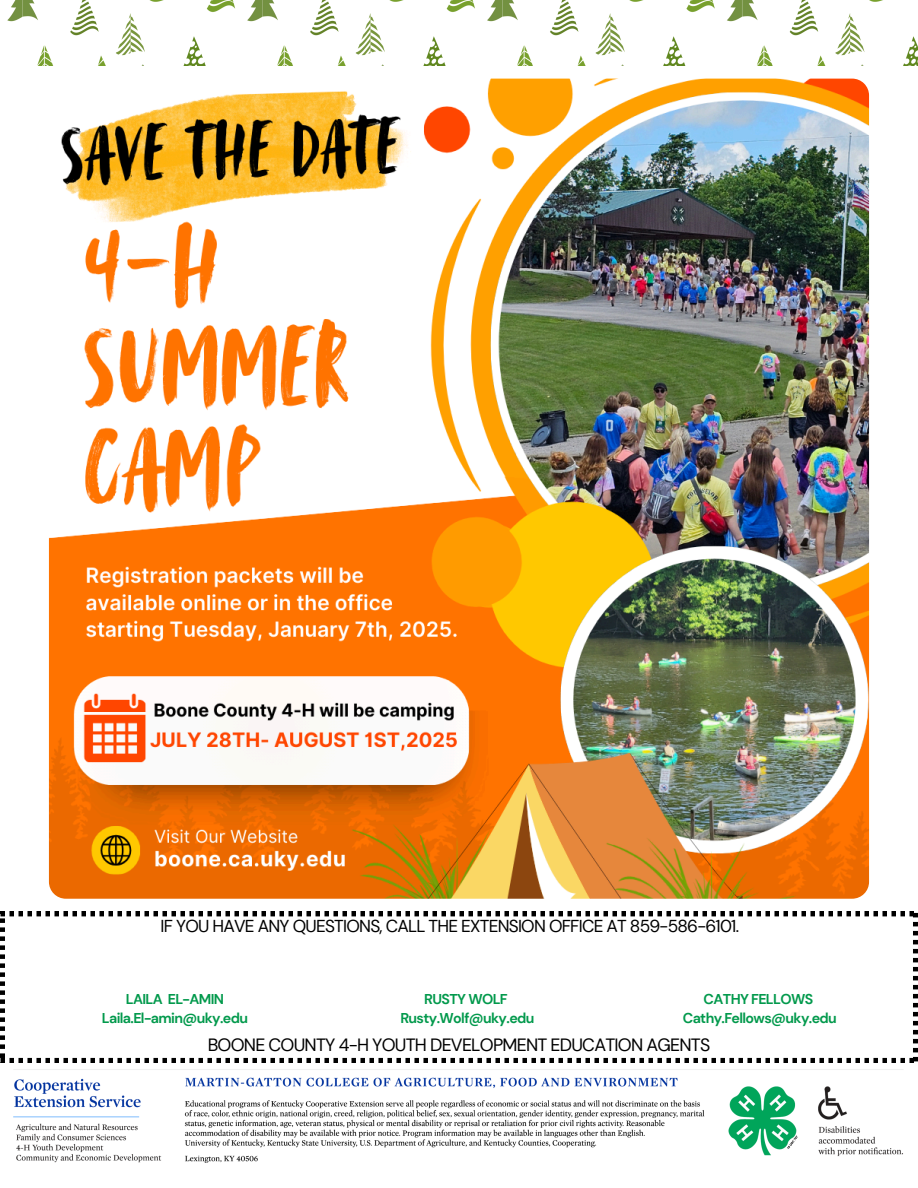
<style>
.page{position:relative;width:918px;height:1188px;background:#fff}
.page>*{position:absolute;margin:0;border:0;box-sizing:border-box;transform-origin:0 0}
.t1{font:17.7px "DM Sans";letter-spacing:-.045em;color:#000}
.t2{font:17.25px "DM Sans";letter-spacing:-.045em;color:#000}
.t3{font:700 14.25px/19.2px "DM Sans";letter-spacing:-.045em;color:#02994c;text-align:center}
</style>
<div class="page">
<img style="left:7px;top:0;width:911px;height:65px">
<img style="left:0;top:1062px;width:914px;height:101px">
<svg style="left:0;top:912px;width:917px;height:150px"></svg>
<img style="left:49px;top:79px;width:820px;height:820px">
<p class="t2" style="left:161px;top:915px;width:580px">IF YOU HAVE ANY QUESTIONS, CALL THE EXTENSION OFFICE AT 859-586-6101.</p>
<p class="t3" style="left:102px;top:989px;width:148px">LAILA EL-AMIN<br>Laila.El-amin@uky.edu</p>
<p class="t3" style="left:424px;top:989px;width:85px">RUSTY WOLF</p>
<p class="t3" style="left:400px;top:1008px;width:136px">Rusty.Wolf@uky.edu</p>
<h1 class="t3" style="left:704px;top:989px;width:111px">CATHY FELLOWS</h1>
<p class="t3" style="left:683px;top:1008px;width:156px">Cathy.Fellows@uky.edu</p>
<p class="t1" style="left:208px;top:1034px;width:504px">BOONE COUNTY 4-H YOUTH DEVELOPMENT EDUCATION AGENTS</p>
</div>
